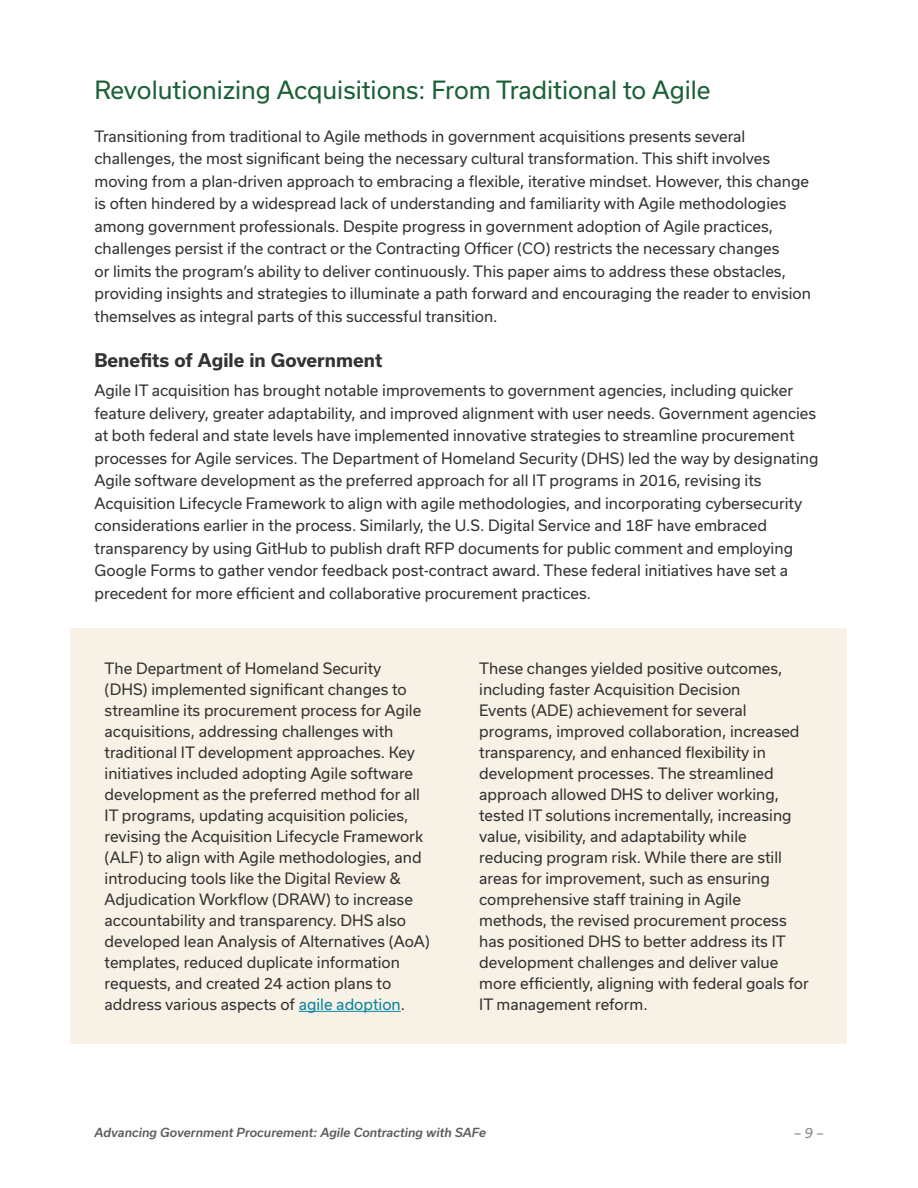
<style>
.page{position:relative;width:918px;height:1188px;background:#fff}
.page>*{position:absolute;margin:0;border:0;box-sizing:border-box;transform-origin:0 0}
.t1{font:24px "Usual";color:#1a6137}
.t2{font:700 18px "Usual";color:#343333}
.t3{font:15px/21px "Usual";color:#343333}
.t4{font:italic 13.5px "Usual";color:#858585}
.t5{font:italic 500 12px "Usual";color:#5d5c5c}
.s1{color:#0a83a0}
</style>
<div class="page">
<div style="left:71px;top:629px;width:776px;height:415px;background:#f8f2e6"></div>
<hr style="left:299px;top:1011px;width:102px;height:1px;background:#0a83a0">
<h1 class="t1" style="left:94px;top:76px;width:618px">Revolutionizing Acquisitions: From Traditional to Agile</h1>
<p class="t3" style="left:94px;top:125px;width:718px;line-height:22.5px">Transitioning from traditional to Agile methods in government acquisitions presents several challenges, the most significant being the necessary cultural transformation. This shift involves moving from a plan-driven approach to embracing a flexible, iterative mindset. However, this change is often hindered by a widespread lack of understanding and familiarity with Agile methodologies among government professionals. Despite progress in government adoption of Agile practices, challenges persist if the contract or the Contracting Officer (CO) restricts the necessary changes<br>or limits the program’s ability to deliver continuously. This paper aims to address these obstacles, providing insights and strategies to illuminate a path forward and encouraging the reader to envision themselves as integral parts of this successful transition.</p>
<p class="t2" style="left:94px;top:350px;width:290px">Benefits of Agile in Government</p>
<p class="t3" style="left:94px;top:379px;width:726px;line-height:22.5px">Agile IT acquisition has brought notable improvements to government agencies, including quicker feature delivery, greater adaptability, and improved alignment with user needs. Government agencies at both federal and state levels have implemented innovative strategies to streamline procurement processes for Agile services. The Department of Homeland Security (DHS) led the way by designating Agile software development as the preferred approach for all IT programs in 2016, revising its Acquisition Lifecycle Framework to align with agile methodologies, and incorporating cybersecurity considerations earlier in the process. Similarly, the U.S. Digital Service and 18F have embraced transparency by using GitHub to publish draft RFP documents for public comment and employing Google Forms to gather vendor feedback post-contract award. These federal initiatives have set a precedent for more efficient and collaborative procurement practices.</p>
<p class="t3" style="left:105px;top:658px;width:327px">The Department of Homeland Security<br>(DHS) implemented significant changes to streamline its procurement process for Agile acquisitions, addressing challenges with traditional IT development approaches. Key initiatives included adopting Agile software development as the preferred method for all IT programs, updating acquisition policies, revising the Acquisition Lifecycle Framework (ALF) to align with Agile methodologies, and introducing tools like the Digital Review &amp; Adjudication Workflow (DRAW) to increase accountability and transparency. DHS also developed lean Analysis of Alternatives (AoA) templates, reduced duplicate information requests, and created 24 action plans to address various aspects of <span class="s1">agile adoption</span>.</p>
<p class="t3" style="left:479px;top:658px;width:331px">These changes yielded positive outcomes, including faster Acquisition Decision<br>Events (ADE) achievement for several programs, improved collaboration, increased transparency, and enhanced flexibility in development processes. The streamlined approach allowed DHS to deliver working, tested IT solutions incrementally, increasing value, visibility, and adaptability while reducing program risk. While there are still areas for improvement, such as ensuring comprehensive staff training in Agile methods, the revised procurement process has positioned DHS to better address its IT development challenges and deliver value more efficiently, aligning with federal goals for IT management reform.</p>
<p class="t5" style="left:94px;top:1125px;width:393px">Advancing Government Procurement: Agile Contracting with SAFe</p>
<p class="t4" style="left:794px;top:1125px;width:31px">– 9 –</p>
</div>
